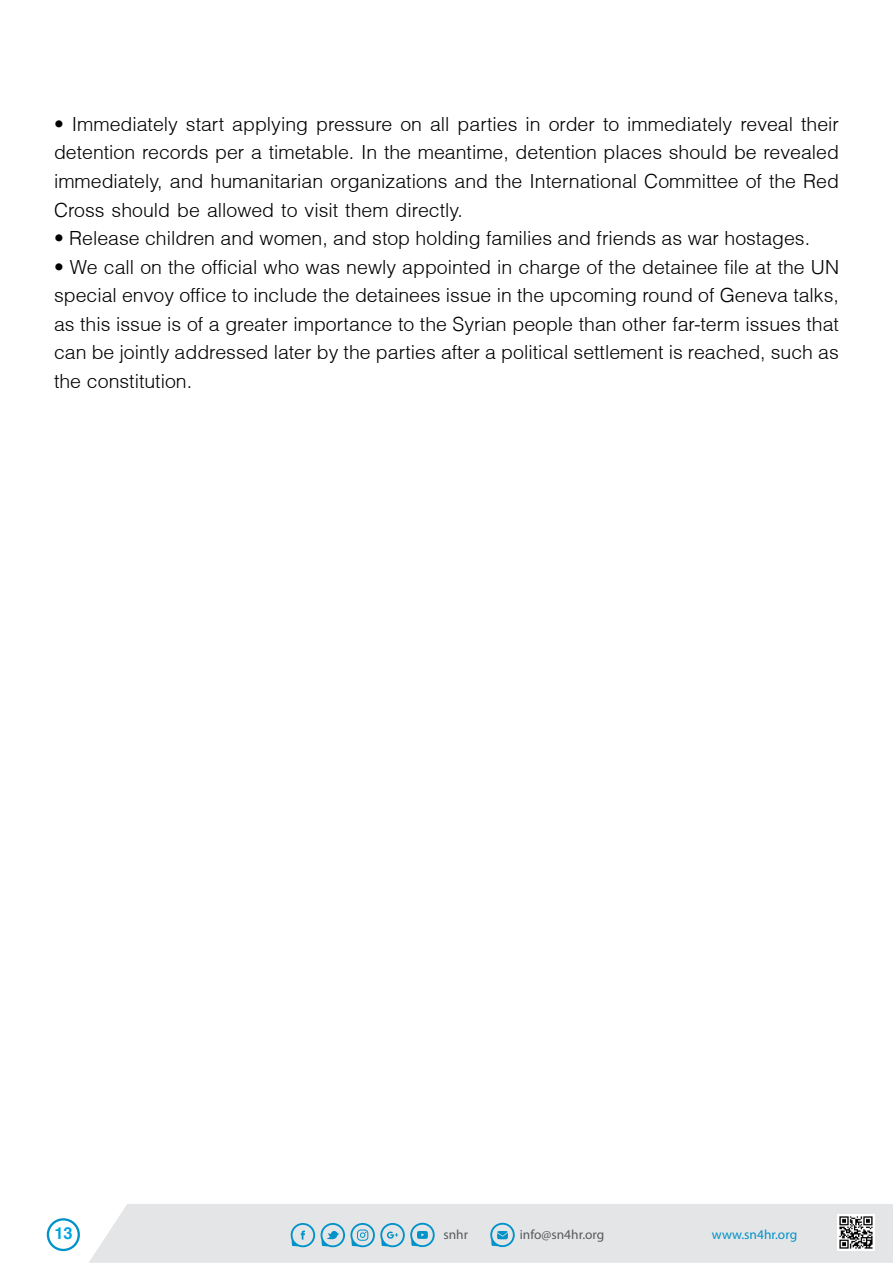
<style>
.page{position:relative;width:893px;height:1263px;background:#fff}
.page>*{position:absolute;margin:0;border:0;box-sizing:border-box;transform-origin:0 0}
.t1{font:300 19.5px/28.5px "Helvetica";color:#000;text-align:justify}
.t2{font:700 16.5px "Helvetica";color:#00a4e2}
.t3{font:13.35px "Myriad Pro";color:#58595b}
.t4{font:13.35px "Myriad Pro";color:#0092c8}
</style>
<div class="page">
<div style="left:89px;top:1204px;width:804px;height:59px;background:#e4e5e6"></div>
<svg style="left:291px;top:1223px;width:24px;height:24px"></svg>
<svg style="left:321px;top:1223px;width:114px;height:24px;background:#a1ccdd"></svg>
<svg style="left:490px;top:1223px;width:25px;height:24px"></svg>
<img style="left:837px;top:1214px;width:37px;height:37px">
<svg style="left:47px;top:1218px;width:33px;height:33px"></svg>
<p class="t1" style="left:54px;top:110px;width:787px">• Immediately start applying pressure on all parties in order to immediately reveal their detention records per a timetable. In the meantime, detention places should be revealed immediately, and humanitarian organizations and the International Committee of the Red Cross should be allowed to visit them directly.</p>
<p class="t1" style="left:54px;top:224px;width:758px">• Release children and women, and stop holding families and friends as war hostages.</p>
<p class="t1" style="left:54px;top:252px;width:787px">• We call on the official who was newly appointed in charge of the detainee file at the UN special envoy office to include the detainees issue in the upcoming round of Geneva talks, as this issue is of a greater importance to the Syrian people than other far-term issues that can be jointly addressed later by the parties after a political settlement is reached, such as the constitution.</p>
<p class="t2" style="left:54px;top:1223px;width:20px">13</p>
<p class="t3" style="left:443px;top:1226px;width:26px">snhr</p>
<p class="t3" style="left:520px;top:1226px;width:86px">info@sn4hr.org</p>
<p class="t4" style="left:712px;top:1226px;width:87px">www.sn4hr.org</p>
</div>
